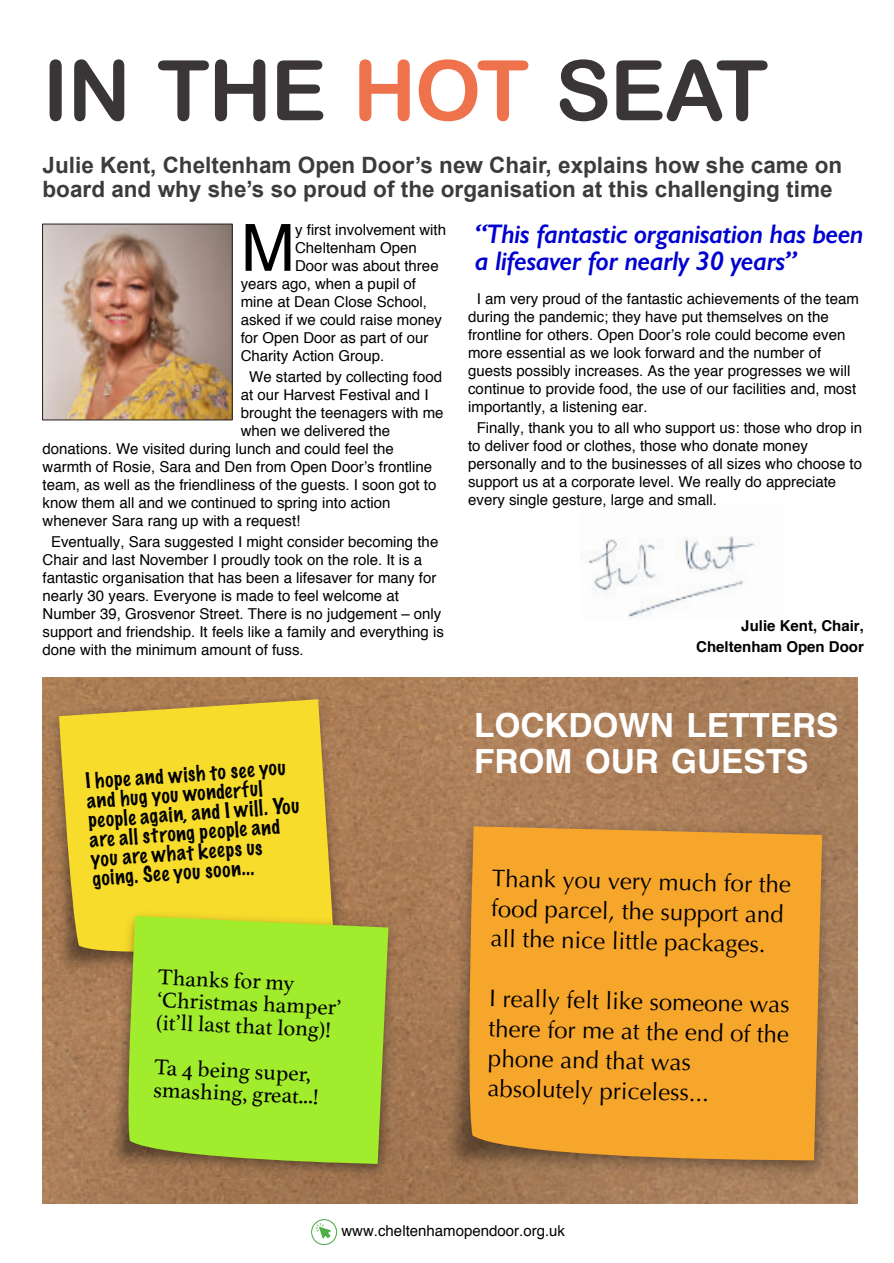
<style>
.page{position:relative;width:894px;height:1263px;background:#fff}
.page>*{position:absolute;margin:0;border:0;box-sizing:border-box;transform-origin:0 0}
.t1{font:83.55px "Arial Rounded MT Bold";letter-spacing:-.015em;color:rgb(35 31 32/.9)}
.t2{font:65.25px "Helvetica";color:#000}
.t3{font:700 33.3px/36px "Helvetica";color:#fff}
.t4{font:italic 600 27px "Gill Sans";letter-spacing:-.02em;color:#0000d0}
.t5{font:24px/30px "Optima";color:#000}
.t6{font:700 22.5px/24px "Arial";color:rgb(35 31 32/.88)}
.t7{font:22.5px/22.5px "Athelas";color:#000}
.t8{font:100 19.5px/19.5px "Marker Felt";color:#000}
.t9{font:15px/18px "Helvetica";color:#000}
.t10{font:700 15px/21px "Helvetica";color:#000;text-align:right}
.s1{color:rgb(237 99 56/.9)}
</style>
<div class="page">
<svg style="left:311px;top:1220px;width:25px;height:24px"></svg>
<div style="left:311px;top:1219px;width:26px;height:26px;border:1px solid #4eaf48;border-radius:50%"></div>
<img style="left:44px;top:226px;width:186px;height:192px">
<div style="left:42px;top:224px;width:190px;height:196px;border:1px solid #231f20"></div>
<img style="left:583px;top:536px;width:172px;height:81px">
<img style="left:43px;top:677px;width:813px;height:526px">
<img style="left:433px;top:808px;width:409px;height:382px">
<svg style="left:463px;top:826px;width:358px;height:341px;background:#eea12e"></svg>
<img style="left:42px;top:677px;width:326px;height:318px">
<svg style="left:57px;top:698px;width:278px;height:266px;background:#eace30"></svg>
<img style="left:96px;top:898px;width:311px;height:294px">
<svg style="left:123px;top:916px;width:265px;height:252px;background:#a0df2e"></svg>
<h1 class="t1" style="left:43px;top:59px;width:727px">IN THE <span class="s1">HOT</span> SEAT</h1>
<h3 class="t6" style="left:43px;top:155px;width:800px">Julie Kent, Cheltenham Open Door’s new Chair, explains how she came on board and why she’s so proud of the organisation at this challenging time</h3>
<h2 class="t2" style="left:241px;top:222px;width:56px">M</h2>
<p class="t9" style="left:295px;top:221px;width:152px">y first involvement with</p>
<p class="t9" style="left:295px;top:239px;width:123px">Cheltenham Open</p>
<p class="t9" style="left:295px;top:257px;width:145px">Door was about three</p>
<p class="t9" style="left:241px;top:275px;width:177px">years ago, when a pupil of</p>
<p class="t9" style="left:241px;top:293px;width:187px">mine at Dean Close School,</p>
<p class="t9" style="left:241px;top:311px;width:202px">asked if we could raise money</p>
<p class="t9" style="left:241px;top:329px;width:189px">for Open Door as part of our</p>
<p class="t9" style="left:241px;top:347px;width:145px">Charity Action Group.</p>
<p class="t9" style="left:249px;top:368px;width:194px">We started by collecting food</p>
<p class="t9" style="left:241px;top:386px;width:189px">at our Harvest Festival and I</p>
<p class="t9" style="left:241px;top:404px;width:204px">brought the teenagers with me</p>
<p class="t9" style="left:241px;top:422px;width:151px">when we delivered the</p>
<p class="t9" style="left:43px;top:440px;width:353px">donations. We visited during lunch and could feel the</p>
<p class="t9" style="left:43px;top:458px;width:391px">warmth of Rosie, Sara and Den from Open Door’s frontline</p>
<p class="t9" style="left:43px;top:476px;width:395px">team, as well as the friendliness of the guests. I soon got to</p>
<p class="t9" style="left:43px;top:494px;width:349px">know them all and we continued to spring into action</p>
<p class="t9" style="left:43px;top:512px;width:259px">whenever Sara rang up with a request!</p>
<p class="t9" style="left:43px;top:533px;width:403px;text-indent:9px">Eventually, Sara suggested I might consider becoming the Chair and last November I proudly took on the role. It is a fantastic organisation that has been a lifesaver for many for nearly 30 years. Everyone is made to feel welcome at Number 39, Grosvenor Street. There is no judgement – only support and friendship. It feels like a family and everything is done with the minimum amount of fuss.</p>
<h3 class="t8" style="left:85px;top:773px;width:213px;rotate:-4deg">I hope and wish to see you and hug you wonderful people again, and I will. You are all strong people and you are what keeps us going. See you soon...</h3>
<h3 class="t7" style="left:158px;top:966px;width:186px;rotate:2deg">Thanks for my ‘Christmas hamper’ (it’ll last that long)!</h3>
<h3 class="t7" style="left:154px;top:1056px;width:167px;rotate:2deg">Ta 4 being super, smashing, great...!</h3>
<h3 class="t4" style="left:475px;top:223px;width:390px">“This fantastic organisation has been</h3>
<h3 class="t4" style="left:475px;top:250px;width:323px">a lifesaver for nearly 30 years”</h3>
<p class="t9" style="left:468px;top:291px;width:392px;text-indent:9px">I am very proud of the fantastic achievements of the team during the pandemic; they have put themselves on the frontline for others. Open Door’s role could become even more essential as we look forward and the number of guests possibly increases. As the year progresses we will continue to provide food, the use of our facilities and, most importantly, a listening ear.</p>
<p class="t9" style="left:468px;top:420px;width:395px;text-indent:9px">Finally, thank you to all who support us: those who drop in to deliver food or clothes, those who donate money personally and to the businesses of all sizes who choose to support us at a corporate level. We really do appreciate every single gesture, large and small.</p>
<p class="t10" style="left:696px;top:617px;width:169px">Julie Kent, Chair,<br>Cheltenham Open Door</p>
<h3 class="t3" style="left:474px;top:709px;width:365px">LOCKDOWN LETTERS<br>FROM OUR GUESTS</h3>
<h3 class="t5" style="left:491px;top:864px;width:301px;rotate:1deg">Thank you very much for the food parcel, the support and all the nice little packages.</h3>
<h3 class="t5" style="left:489px;top:984px;width:302px;rotate:1deg">I really felt like someone was there for me at the end of the phone and that was absolutely priceless...</h3>
<p class="t9" style="left:341px;top:1223px;width:225px">www.cheltenhamopendoor.org.uk</p>
</div>
